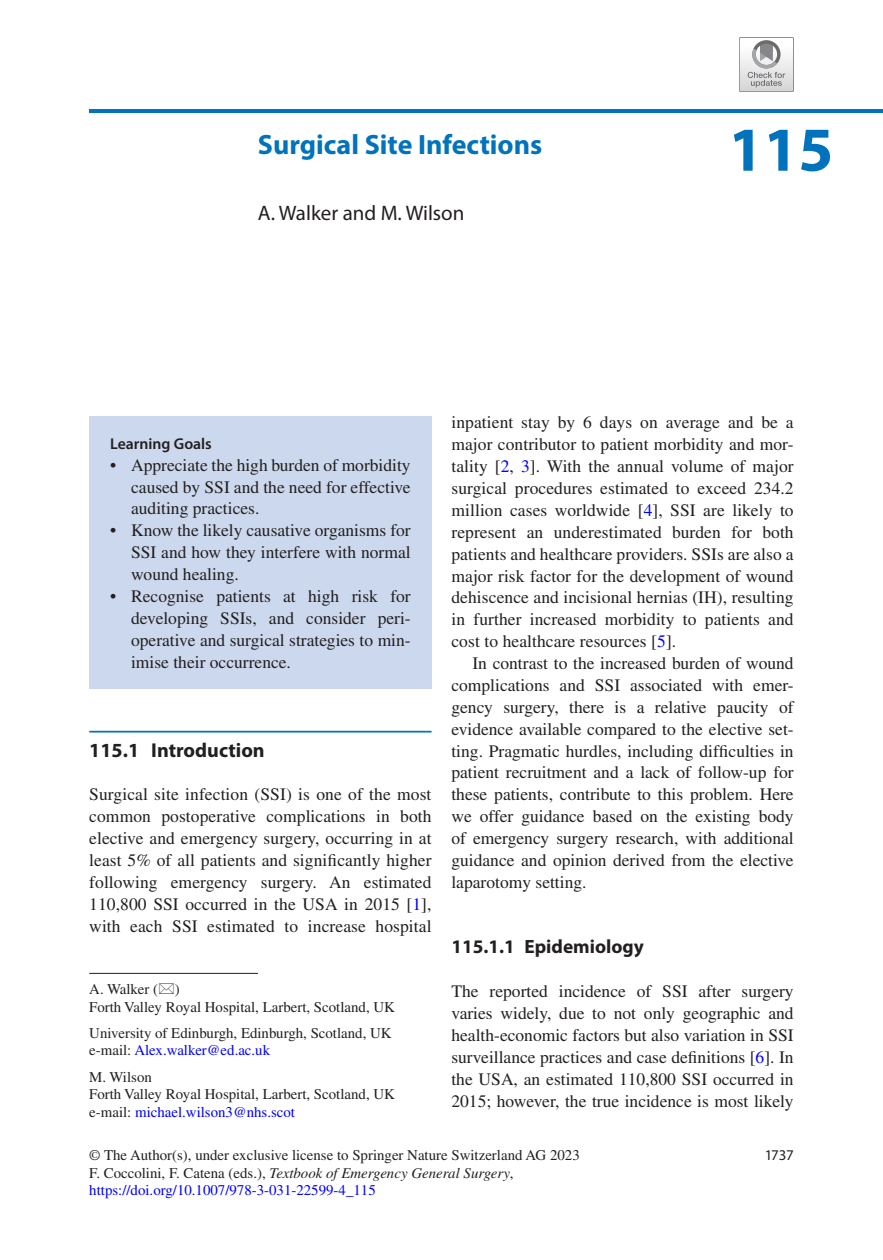
<style>
.page{position:relative;width:883px;height:1260px;background:#fff}
.page>*{position:absolute;margin:0;border:0;box-sizing:border-box;transform-origin:0 0}
.Chap_num{font:700 63px "Myriad Pro";color:#0073bc}
.Chap_title{font:700 28px "Myriad Pro";color:#0073bc}
.Chap_au{font:21px "Myriad Pro";color:#231f20}
._1_hd{font:700 20.12px "Myriad Pro";color:#231f20}
._2_hd{font:700 19.25px "Myriad Pro";color:#231f20}
.Text_flush{font:17.5px/21.9px "Times LT Std";color:#231f20;text-align:justify}
.Text{font:17.5px/21.9px "Times LT Std";color:#231f20;text-align:justify}
.B_1hd_Overview{font:600 15.75px "Myriad Pro";color:#231f20}
.Chap_aff{font:14.88px/17.5px "Times LT Std";color:#00f}
.Chap_aff-2{font:14.88px "Times LT Std";color:#231f20}
.Chap_aff__mul-author{font:14.88px "Times LT Std";color:#231f20}
.Chap_aff_top{font:14.88px "Times LT Std";color:#231f20}
.t1{font:14.88px "Myriad Pro";color:#231f20}
.s1{color:#00f}
.s2{color:#231f20}
.s3{font-style:italic;color:#231f20}
</style>
<div class="page">
<img style="left:741px;top:57px;width:51px;height:33px">
<div style="left:739px;top:37px;width:55px;height:55px;border:1px solid #8c8e91"></div>
<svg style="left:748px;top:40px;width:37px;height:47px"></svg>
<hr style="left:89px;top:109px;width:794px;height:3px;background:#0073bc">
<hr style="left:89px;top:731px;width:343px;height:2px;background:#0073bc">
<div style="left:89px;top:416px;width:343px;height:272px;background:#ccd8ed"></div>
<hr style="left:89px;top:973px;width:169px;height:1px;background:#231f20">
<h1 class="Chap_title" style="left:258px;top:127px;width:286px">Surgical Site Infections</h1>
<h1 class="Chap_num" style="left:728px;top:108px;width:106px">115</h1>
<p class="Chap_au" style="left:258px;top:200px;width:208px">A. Walker and M. Wilson</p>
<p class="B_1hd_Overview" style="left:110px;top:433px;width:103px">Learning Goals</p>
<p class="Text_flush" style="left:131px;top:454px;width:281px;text-indent:-21px">• Appreciate the high burden of morbidity caused by SSI and the need for effective auditing practices.</p>
<p class="Text_flush" style="left:131px;top:519px;width:281px;text-indent:-21px">• Know the likely causative organisms for SSI and how they interfere with normal wound healing.</p>
<p class="Text_flush" style="left:131px;top:585px;width:281px;text-indent:-21px">• Recognise patients at high risk for developing SSIs, and consider peri&shy;operative and surgical strategies to min&shy;imise their occurrence.</p>
<h2 class="_1_hd" style="left:89px;top:737px;width:177px">115.1 Introduction</h2>
<p class="Text_flush" style="left:89px;top:783px;width:344px">Surgical site infection (SSI) is one of the most common postoperative complications in both elective and emergency surgery, occurring in at least 5% of all patients and significantly higher following emergency surgery. An estimated 110,800 SSI occurred in the USA in 2015 [<span class="s1">1</span>], with each SSI estimated to increase hospital</p>
<p class="Chap_aff_top" style="left:89px;top:981px;width:92px">A. Walker ( )</p>
<p class="Chap_aff-2" style="left:89px;top:998px;width:307px">Forth Valley Royal Hospital, Larbert, Scotland, UK</p>
<p class="Chap_aff__mul-author" style="left:89px;top:1025px;width:304px">University of Edinburgh, Edinburgh, Scotland, UK</p>
<p class="Chap_aff" style="left:89px;top:1042px;width:182px"><span class="s2">e-mail:</span> Alex.walker@ed.ac.uk</p>
<p class="Chap_aff__mul-author" style="left:89px;top:1068px;width:64px">M. Wilson</p>
<p class="Chap_aff-2" style="left:89px;top:1086px;width:307px">Forth Valley Royal Hospital, Larbert, Scotland, UK</p>
<p class="Chap_aff" style="left:89px;top:1103px;width:207px"><span class="s2">e-mail:</span> michael.wilson3@nhs.scot</p>
<p class="Text_flush" style="left:451px;top:412px;width:344px">inpatient stay by 6 days on average and be a major contributor to patient morbidity and mor&shy;tality [<span class="s1">2</span>, <span class="s1">3</span>]. With the annual volume of major surgical procedures estimated to exceed 234.2 million cases worldwide [<span class="s1">4</span>], SSI are likely to represent an underestimated burden for both patients and healthcare providers. SSIs are also a major risk factor for the development of wound dehiscence and incisional hernias (IH), resulting in further increased morbidity to patients and cost to healthcare resources [<span class="s1">5</span>].</p>
<p class="Text" style="left:451px;top:652px;width:344px;text-indent:21px">In contrast to the increased burden of wound complications and SSI associated with emer&shy;gency surgery, there is a relative paucity of evidence available compared to the elective set&shy;ting. Pragmatic hurdles, including difficulties in patient recruitment and a lack of follow-up for these patients, contribute to this problem. Here we offer guidance based on the existing body of emergency surgery research, with additional guidance and opinion derived from the elective laparotomy setting.</p>
<h3 class="_2_hd" style="left:451px;top:934px;width:194px">115.1.1 Epidemiology</h3>
<p class="Text_flush" style="left:451px;top:980px;width:344px">The reported incidence of SSI after surgery varies widely, due to not only geographic and health-economic factors but also variation in SSI surveillance practices and case definitions [<span class="s1">6</span>]. In the USA, an estimated 110,800 SSI occurred in 2015; however, the true incidence is most likely</p>
<p class="Chap_aff-2" style="left:89px;top:1147px;width:492px">© The Author(s), under exclusive license to Springer Nature Switzerland AG 2023</p>
<p class="t1" style="left:765px;top:1146px;width:30px">1737</p>
<p class="Chap_aff" style="left:89px;top:1164px;width:426px"><span class="s2">F. Coccolini, F. Catena (eds.),</span> <span class="s3">Textbook of Emergency General Surgery</span><span class="s2">, </span>https://doi.org/10.1007/978-3-031-22599-4_115</p>
</div>
